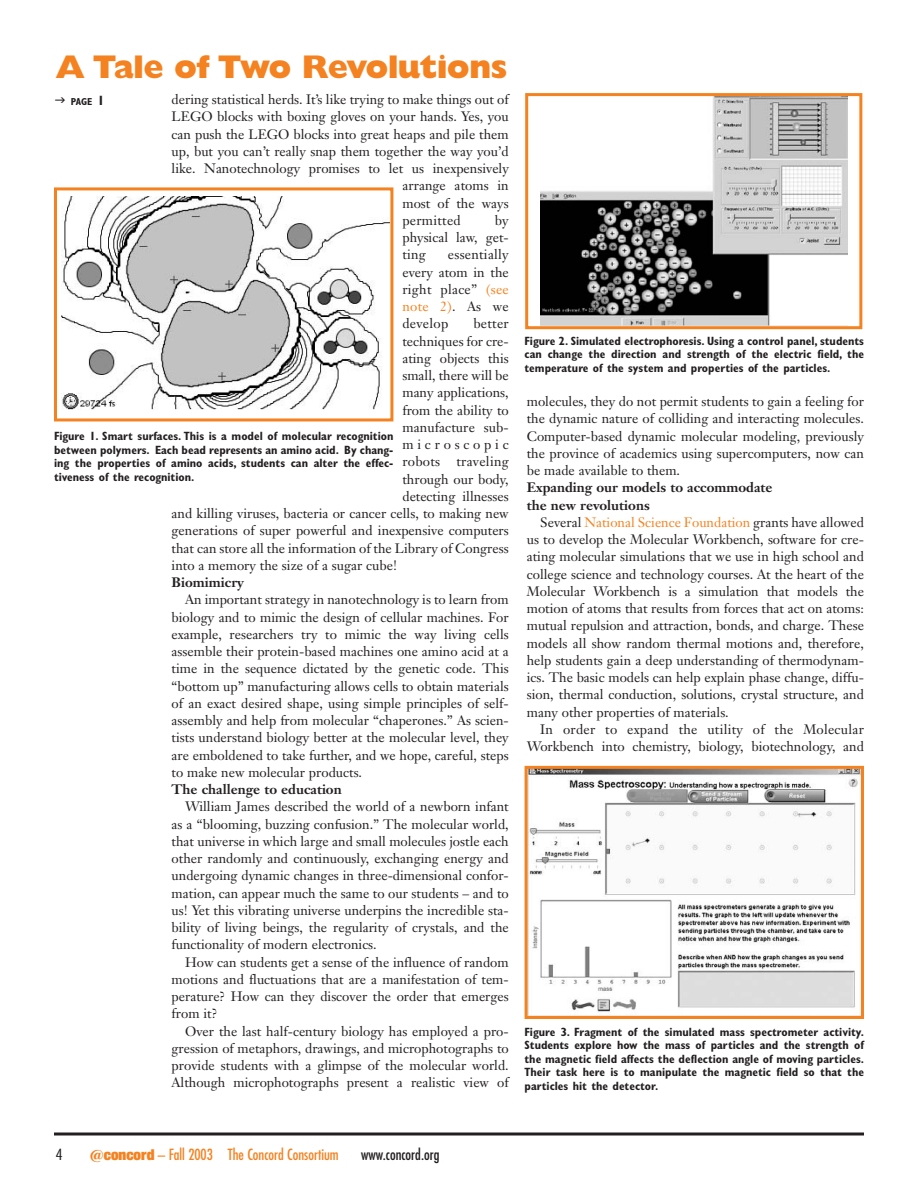
<style>
.page{position:relative;width:918px;height:1188px;background:#fff}
.page>*{position:absolute;margin:0;border:0;box-sizing:border-box;transform-origin:0 0}
.t1{font:800 33px "Gill Sans";letter-spacing:-.025em;color:#f58220}
.t2{font:condensed 15px "Futura";color:#f58220}
.t3{font:condensed 15px "Futura";color:#231f20}
.t4{font:300 condensed 15px "Futura";color:#231f20;scale:1.2 1}
.t5{font:13.5px/17.2px "Janson Text";color:#231f20;text-align:justify}
.t6{font:700 13.5px/17.2px "Janson Text";color:#231f20}
.t7{font:13.5px "Janson Text";letter-spacing:.02em;color:#231f20}
.t8{font:13.5px "Janson Text";letter-spacing:.28em;color:#231f20}
.t9{font:700 condensed 12px/13.5px "Gill Sans";color:#231f20;text-align:justify}
.t10{font:700 condensed 10.2px "Gill Sans";color:#231f20}
.s1{font-size:13.5px}
.s2{color:#f58220}
.s3{font-family:"New Baskerville";font-weight:700;font-stretch:normal}
.s4{font-family:"Helvetica Neue";font-weight:900;font-stretch:expanded}
</style>
<div class="page">
<svg style="left:54px;top:1132px;width:810px;height:4px;background:#595657"></svg>
<img style="left:62px;top:197px;width:327px;height:212px">
<div style="left:54px;top:187px;width:339px;height:234px;border:3px solid #f58220"></div>
<img style="left:529px;top:770px;width:331px;height:242px">
<div style="left:525px;top:766px;width:339px;height:253px;border:3px solid #f58220"></div>
<img style="left:540px;top:97px;width:307px;height:228px">
<div style="left:525px;top:93px;width:337px;height:236px;border:3px solid #f58220"></div>
<h1 class="t1" style="left:56px;top:55px;width:453px">A Tale of Two Revolutions</h1>
<p class="t5" style="left:172px;top:92px;width:339px">dering statistical herds. It’s like trying to make things out of</p>
<p class="t5" style="left:172px;top:109px;width:339px">LEGO blocks with boxing gloves on your hands. Yes, you</p>
<p class="t5" style="left:172px;top:127px;width:339px">can push the LEGO blocks into great heaps and pile them</p>
<p class="t5" style="left:172px;top:144px;width:339px">up, but you can’t really snap them together the way you’d</p>
<p class="t5" style="left:172px;top:161px;width:339px">like. Nanotechnology promises to let us inexpensively</p>
<p class="t5" style="left:402px;top:178px;width:108px">arrange atoms in</p>
<p class="t5" style="left:402px;top:196px;width:108px">most of the ways</p>
<p class="t7" style="left:402px;top:215px;width:60px">permitted</p>
<p class="t10" style="left:71px;top:98px;width:35px">PAGE <span class="s1">1</span></p>
<p class="t5" style="left:402px;top:213px;width:108px;text-indent:92px">by physical law, get&shy;ting</p>
<p class="t5" style="left:402px;top:247px;width:108px;text-indent:45px">essentially every atom in the right place” <span class="s2">(see note 2)</span>. As we develop</p>
<p class="t5" style="left:473px;top:316px;width:37px">better</p>
<p class="t5" style="left:402px;top:334px;width:108px">techniques for cre-</p>
<p class="t5" style="left:402px;top:351px;width:108px">ating objects this</p>
<p class="t5" style="left:402px;top:368px;width:108px">small, there will be</p>
<p class="t5" style="left:402px;top:385px;width:108px">many applications,</p>
<p class="t5" style="left:402px;top:403px;width:108px">from the ability to</p>
<p class="t5" style="left:402px;top:420px;width:108px">manufacture sub-</p>
<p class="t8" style="left:402px;top:439px;width:108px">microscopic</p>
<p class="t7" style="left:402px;top:456px;width:108px">robots traveling</p>
<p class="t5" style="left:402px;top:472px;width:108px">through our body,</p>
<p class="t5" style="left:402px;top:489px;width:108px">detecting illnesses</p>
<p class="t5" style="left:172px;top:506px;width:339px">and killing viruses, bacteria or cancer cells, to making new</p>
<p class="t5" style="left:172px;top:523px;width:339px">generations of super powerful and inexpensive computers</p>
<p class="t5" style="left:172px;top:541px;width:339px">that can store all the information of the Library of Congress</p>
<p class="t5" style="left:172px;top:558px;width:227px">into a memory the size of a sugar cube!</p>
<p class="t6" style="left:172px;top:575px;width:74px">Biomimicry</p>
<p class="t5" style="left:172px;top:592px;width:339px;text-indent:14px">An important strategy in nanotechnology is to learn from biology and to mimic the design of cellular machines. For example, researchers try to mimic the way living cells assemble their protein-based machines one amino acid at a time in the sequence dictated by the genetic code. This “bottom up” manufacturing allows cells to obtain materials of an exact desired shape, using simple principles of self&shy;assembly and help from molecular “chaperones.” As scien&shy;tists understand biology better at the molecular level, they are emboldened to take further, and we hope, careful, steps to make new molecular products.</p>
<p class="t6" style="left:172px;top:782px;width:172px">The challenge to education</p>
<p class="t5" style="left:172px;top:799px;width:339px;text-indent:14px">William James described the world of a newborn infant as a “blooming, buzzing confusion.” The molecular world, that universe in which large and small molecules jostle each other randomly and continuously, exchanging energy and undergoing dynamic changes in three-dimensional confor&shy;mation, can appear much the same to our students – and to us! Yet this vibrating universe underpins the incredible sta&shy;bility of living beings, the regularity of crystals, and the functionality of modern electronics.</p>
<p class="t5" style="left:172px;top:955px;width:339px;text-indent:14px">How can students get a sense of the influence of random motions and fluctuations that are a manifestation of tem&shy;perature? How can they discover the order that emerges from it?</p>
<p class="t5" style="left:172px;top:1024px;width:339px;text-indent:14px">Over the last half-century biology has employed a pro&shy;gression of metaphors, drawings, and microphotographs to provide students with a glimpse of the molecular world.<br>Although microphotographs present a realistic view of</p>
<p class="t9" style="left:54px;top:431px;width:341px">Figure 1. Smart surfaces. This is a model of molecular recognition between polymers. Each bead represents an amino acid. By chang&shy;ing the properties of amino acids, students can alter the effec&shy;tiveness of the recognition.</p>
<p class="t9" style="left:525px;top:335px;width:341px">Figure 2. Simulated electrophoresis. Using a control panel, students can change the direction and strength of the electric field, the temperature of the system and properties of the particles.</p>
<p class="t5" style="left:527px;top:394px;width:339px">molecules, they do not permit students to gain a feeling for the dynamic nature of colliding and interacting molecules.<br>Computer-based dynamic molecular modeling, previously the province of academics using supercomputers, now can be made available to them.</p>
<p class="t6" style="left:527px;top:480px;width:247px">Expanding our models to accommodate the new revolutions</p>
<p class="t5" style="left:527px;top:515px;width:339px;text-indent:13px">Several <span class="s2">National Science Foundation</span> grants have allowed us to develop the Molecular Workbench, software for cre&shy;ating molecular simulations that we use in high school and college science and technology courses. At the heart of the Molecular Workbench is a simulation that models the motion of atoms that results from forces that act on atoms: mutual repulsion and attraction, bonds, and charge. These models all show random thermal motions and, therefore, help students gain a deep understanding of thermodynam&shy;ics. The basic models can help explain phase change, diffu&shy;sion, thermal conduction, solutions, crystal structure, and many other properties of materials.</p>
<p class="t5" style="left:527px;top:722px;width:339px;text-align:right">In order to expand the utility of the Molecular<br>Workbench into chemistry, biology, biotechnology, and</p>
<p class="t9" style="left:525px;top:1026px;width:341px">Figure 3. Fragment of the simulated mass spectrometer activity.<br>Students explore how the mass of particles and the strength of the magnetic field affects the deflection angle of moving particles.<br>Their task here is to manipulate the magnetic field so that the particles hit the detector.</p>
<p class="t4" style="left:56px;top:1148px;width:8px">4</p>
<p class="t2" style="left:90px;top:1148px;width:250px"><span class="s3">@</span><span class="s4">concord</span> – Fall 2003 The Concord Consortium</p>
<p class="t3" style="left:361px;top:1148px;width:80px">www.concord.org</p>
</div>
